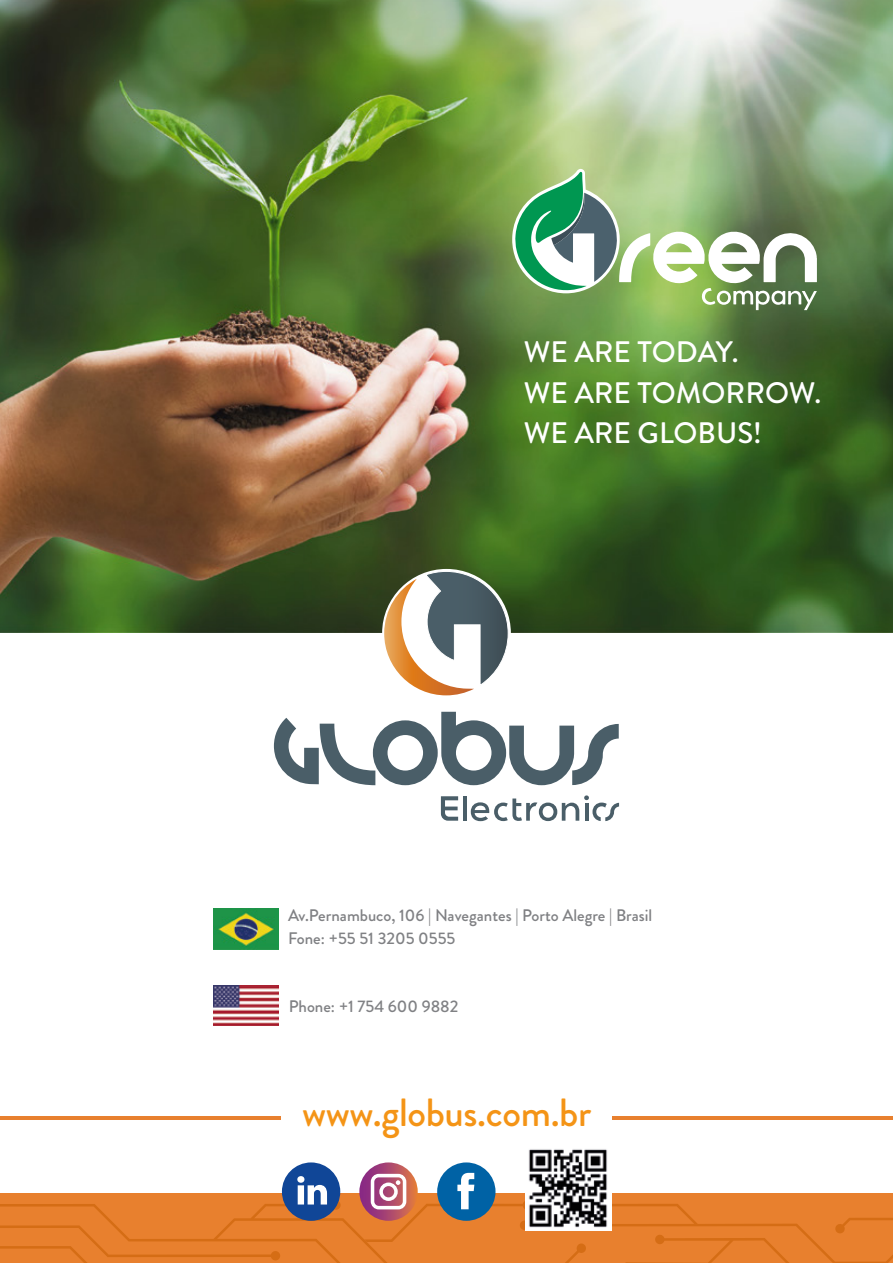
<style>
.page{position:relative;width:893px;height:1263px;background:#fff}
.page>*{position:absolute;margin:0;border:0;box-sizing:border-box;transform-origin:0 0}
.t1{font:500 39.3px "Brandon Grotesque";letter-spacing:-.01em;color:#f49416}
.t2{font:500 29.7px/40.7px "Brandon Grotesque";color:#fff}
.t3{font:500 16.65px/23px "Brandon Grotesque";color:#808184}
</style>
<div class="page">
<img style="left:0;top:0;width:893px;height:633px">
<div style="left:437px;top:1162px;width:58px;height:59px;background:#0062a5;border-radius:50%"></div>
<svg style="left:359px;top:1162px;width:59px;height:59px"></svg>
<div style="left:282px;top:1162px;width:58px;height:59px;background:#104697;border-radius:50%"></div>
<svg style="left:0;top:1173px;width:893px;height:90px"></svg>
<img style="left:526px;top:1149px;width:85px;height:82px">
<img style="left:214px;top:908px;width:64px;height:41px">
<img style="left:214px;top:985px;width:64px;height:41px">
<hr style="left:0;top:1116px;width:281px;height:4px;background:#e8802e">
<hr style="left:612px;top:1116px;width:281px;height:4px;background:#e8802e">
<svg style="left:512px;top:169px;width:305px;height:141px"></svg>
<svg style="left:384px;top:571px;width:125px;height:124px"></svg>
<svg style="left:274px;top:712px;width:345px;height:73px"></svg>
<svg style="left:441px;top:796px;width:17px;height:25px"></svg>
<hr style="left:463px;top:796px;width:4px;height:25px;background:#4a5e68">
<svg style="left:471px;top:795px;width:148px;height:26px"></svg>
<h2 class="t2" style="left:524px;top:332px;width:299px">WE ARE TODAY.<br>WE ARE TOMORROW.<br>WE ARE GLOBUS!</h2>
<p class="t3" style="left:288px;top:904px;width:366px">Av.Pernambuco, 106 | Navegantes | Porto Alegre | Brasil<br>Fone: +55 51 3205 0555</p>
<p class="t3" style="left:289px;top:995px;width:171px">Phone: +1 754 600 9882</p>
<h1 class="t1" style="left:302px;top:1086px;width:291px">www.globus.com.br</h1>
</div>
